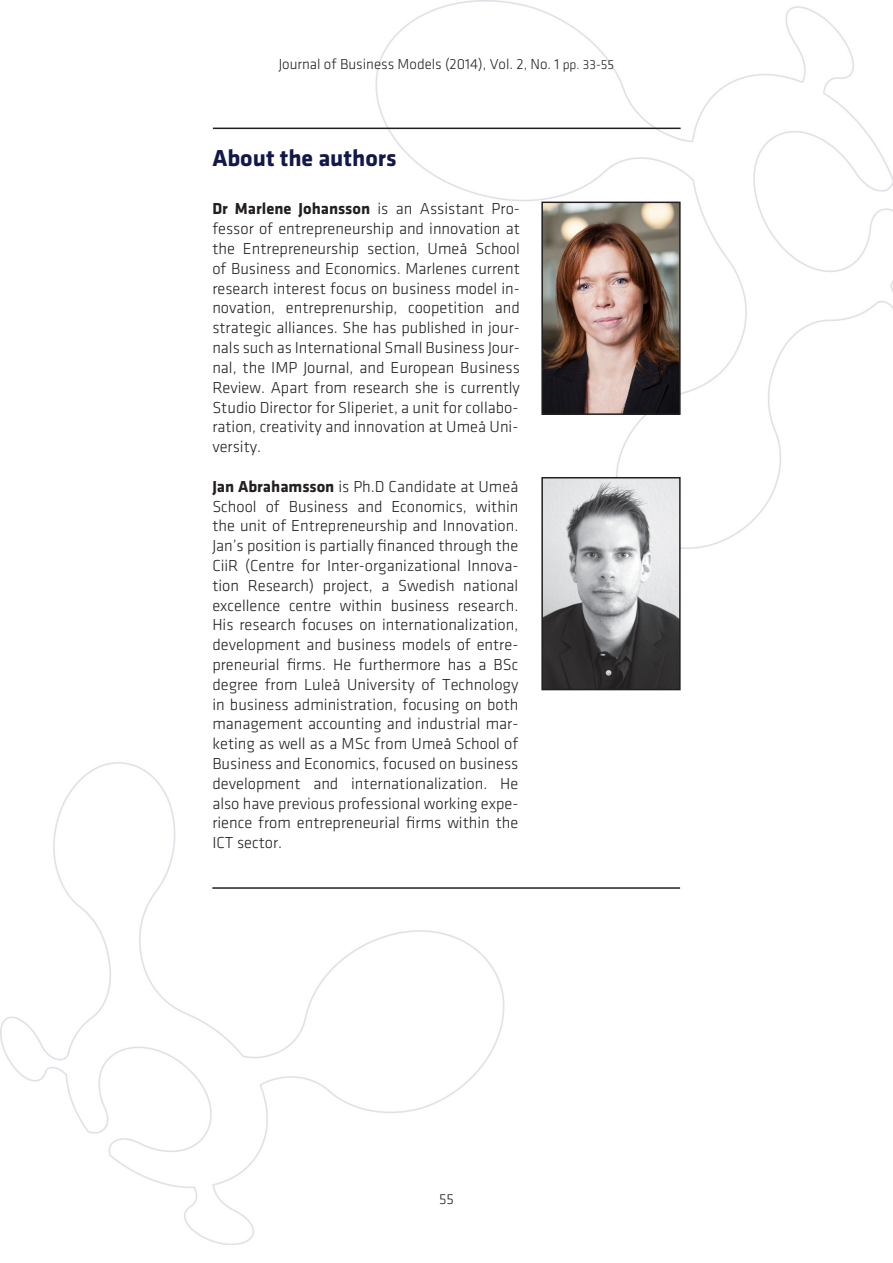
<style>
.page{position:relative;width:893px;height:1263px;background:#fff}
.page>*{position:absolute;margin:0;border:0;box-sizing:border-box;transform-origin:0 0}
.Overskrift{font:700 24px "Klavika";color:#13184a}
.t1{font:16.5px/19.8px "Klavika Light OSF";color:#231f20;text-align:justify}
.t2{font:300 15px "Klavika";color:#231f20}
.s1{font-size:13.5px}
.s2{font-family:"Klavika";font-weight:700}
</style>
<div class="page">
<img style="left:0;top:0;width:893px;height:1244px">
<img style="left:544px;top:205px;width:134px;height:207px">
<div style="left:541px;top:202px;width:140px;height:213px;border:2px solid #231f20"></div>
<hr style="left:212px;top:887px;width:468px;height:2px;background:#231f20">
<hr style="left:213px;top:128px;width:468px;height:1px;background:#231f20">
<img style="left:544px;top:480px;width:134px;height:207px">
<div style="left:541px;top:477px;width:140px;height:213px;border:2px solid #231f20"></div>
<p class="t2" style="left:279px;top:56px;width:337px">Journal of Business Models (2014), Vol. 2, No. 1 <span class="s1">pp. 33-55</span></p>
<p class="Overskrift" style="left:212px;top:145px;width:186px">About the authors</p>
<p class="t1" style="left:212px;top:199px;width:309px"><span class="s2">Dr Marlene Johansson</span> is an Assistant Pro&shy;fessor of entrepreneurship and innovation at the Entrepreneurship section, Umeå School of Business and Economics. Marlenes current research interest focus on business model in&shy;novation, entreprenurship, coopetition and strategic alliances. She has published in jour&shy;nals such as International Small Business Jour&shy;nal, the IMP Journal, and European Business Review. Apart from research she is currently Studio Director for Sliperiet, a unit for collabo&shy;ration, creativity and innovation at Umeå Uni&shy;versity.</p>
<p class="t1" style="left:212px;top:476px;width:308px"><span class="s2">Jan Abrahamsson</span> is Ph.D Candidate at Umeå School of Business and Economics, within the unit of Entrepreneurship and Innovation.<br>Jan’s position is partially financed through the CiiR (Centre for Inter-organizational Innova&shy;tion Research) project, a Swedish national excellence centre within business research.<br>His research focuses on internationalization, development and business models of entre&shy;preneurial firms. He furthermore has a BSc degree from Luleå University of Technology in business administration, focusing on both management accounting and industrial mar&shy;keting as well as a MSc from Umeå School of Business and Economics, focused on business development and internationalization. He also have previous professional working expe&shy;rience from entrepreneurial firms within the ICT sector.</p>
<p class="t2" style="left:439px;top:1191px;width:16px">55</p>
</div>
